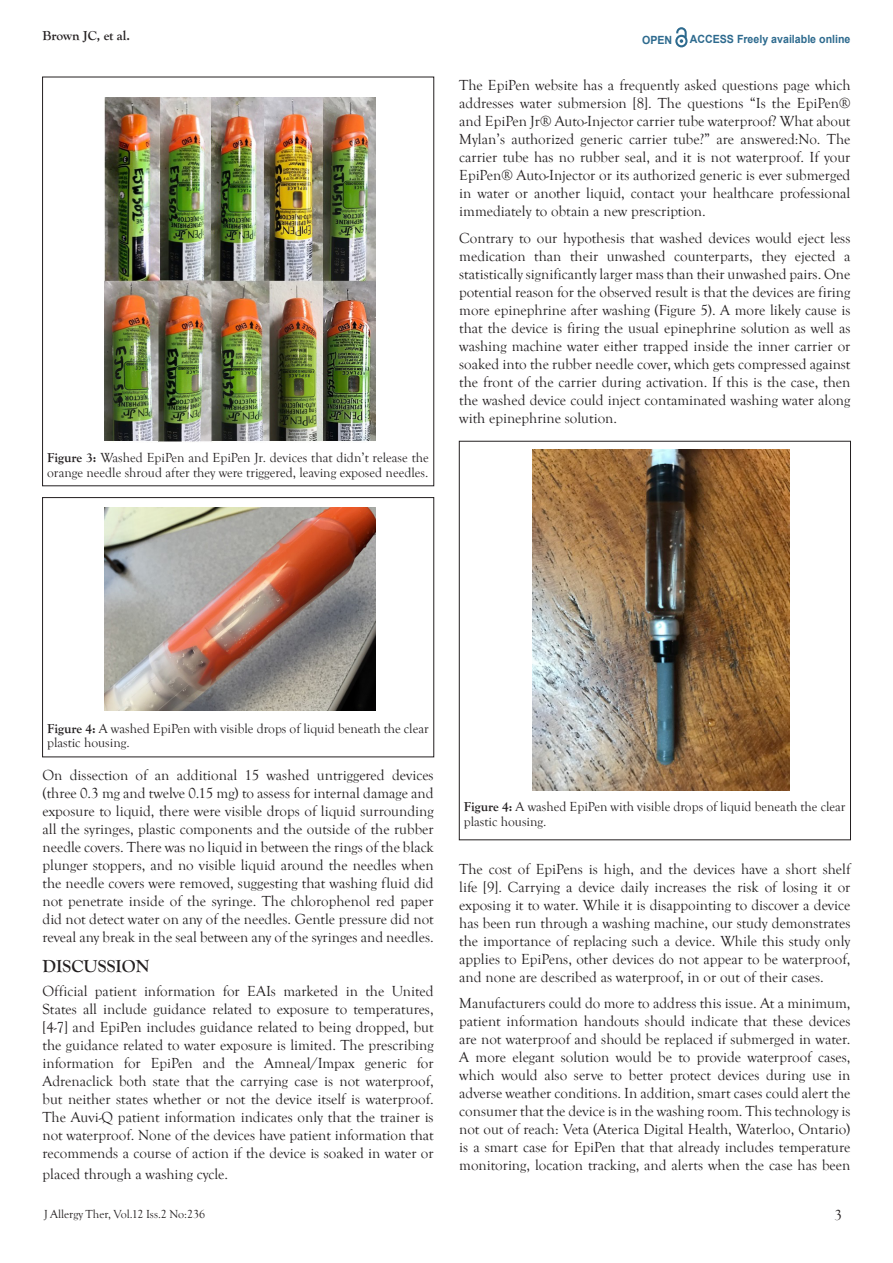
<style>
.page{position:relative;width:893px;height:1263px;background:#fff}
.page>*{position:absolute;margin:0;border:0;box-sizing:border-box;transform-origin:0 0}
.t1{font:700 18px "Goudy Old Style T";color:#231f20}
.t2{font:15px/18px "Goudy Old Style T";color:#231f20;text-align:justify}
.t3{font:13.5px/14.5px "Goudy Old Style T";color:#231f20}
.t4{font:700 13.5px "Goudy Old Style T";color:#231f20}
.t5{font:12px "Goudy Old Style T";color:#231f20}
.t6{font:700 11.25px "Arial";color:#2d6a8e;scale:.94 1}
.s1{font-weight:700}
</style>
<div class="page">
<svg style="left:675px;top:28px;width:12px;height:19px"></svg>
<img style="left:104px;top:97px;width:271px;height:345px">
<img style="left:104px;top:507px;width:271px;height:204px">
<div style="left:43px;top:497px;width:391px;height:260px;border:1px solid #231f20"></div>
<img style="left:533px;top:449px;width:256px;height:341px">
<div style="left:459px;top:441px;width:391px;height:399px;border:1px solid #231f20"></div>
<p class="t4" style="left:43px;top:28px;width:89px">Brown JC, et al.</p>
<p class="t6" style="left:642px;top:32px;width:34px">OPEN</p>
<p class="t6" style="left:690px;top:31px;width:172px">ACCESS Freely available online</p>
<p class="t3" style="left:47px;top:451px;width:383px"><span class="s1">Figure 3:</span> Washed EpiPen and EpiPen Jr. devices that didn’t release the orange needle shroud after they were triggered, leaving exposed needles.</p>
<p class="t2" style="left:459px;top:77px;width:393px">The EpiPen website has a frequently asked questions page which addresses water submersion [8]. The questions “Is the EpiPen® and EpiPen Jr® Auto-Injector carrier tube waterproof? What about Mylan’s authorized generic carrier tube?” are answered:No. The carrier tube has no rubber seal, and it is not waterproof. If your EpiPen® Auto-Injector or its authorized generic is ever submerged in water or another liquid, contact your healthcare professional immediately to obtain a new prescription.</p>
<p class="t2" style="left:459px;top:229px;width:393px">Contrary to our hypothesis that washed devices would eject less medication than their unwashed counterparts, they ejected a statistically significantly larger mass than their unwashed pairs. One potential reason for the observed result is that the devices are firing more epinephrine after washing (Figure 5). A more likely cause is that the device is firing the usual epinephrine solution as well as washing machine water either trapped inside the inner carrier or soaked into the rubber needle cover, which gets compressed against the front of the carrier during activation. If this is the case, then the washed device could inject contaminated washing water along with epinephrine solution.</p>
<p class="t3" style="left:47px;top:721px;width:383px"><span class="s1">Figure 4:</span> A washed EpiPen with visible drops of liquid beneath the clear plastic housing.</p>
<p class="t2" style="left:43px;top:766px;width:393px">On dissection of an additional 15 washed untriggered devices (three 0.3 mg and twelve 0.15 mg) to assess for internal damage and exposure to liquid, there were visible drops of liquid surrounding all the syringes, plastic components and the outside of the rubber needle covers. There was no liquid in between the rings of the black plunger stoppers, and no visible liquid around the needles when the needle covers were removed, suggesting that washing fluid did not penetrate inside of the syringe. The chlorophenol red paper did not detect water on any of the needles. Gentle pressure did not reveal any break in the seal between any of the syringes and needles.</p>
<p class="t1" style="left:43px;top:956px;width:108px">DISCUSSION</p>
<p class="t2" style="left:43px;top:982px;width:393px">Official patient information for EAIs marketed in the United States all include guidance related to exposure to temperatures, [4-7] and EpiPen includes guidance related to being dropped, but the guidance related to water exposure is limited. The prescribing information for EpiPen and the Amneal/Impax generic for Adrenaclick both state that the carrying case is not waterproof, but neither states whether or not the device itself is waterproof.<br>The Auvi-Q patient information indicates only that the trainer is not waterproof. None of the devices have patient information that recommends a course of action if the device is soaked in water or</p>
<p class="t2" style="left:43px;top:1165px;width:187px">placed through a washing cycle.</p>
<p class="t5" style="left:44px;top:1207px;width:163px">J Allergy Ther, Vol.12 Iss.2 No:236</p>
<p class="t3" style="left:464px;top:800px;width:383px"><span class="s1">Figure 4:</span> A washed EpiPen with visible drops of liquid beneath the clear plastic housing.</p>
<p class="t2" style="left:459px;top:860px;width:393px">The cost of EpiPens is high, and the devices have a short shelf life [9]. Carrying a device daily increases the risk of losing it or exposing it to water. While it is disappointing to discover a device has been run through a washing machine, our study demonstrates the importance of replacing such a device. While this study only applies to EpiPens, other devices do not appear to be waterproof, and none are described as waterproof, in or out of their cases.</p>
<p class="t2" style="left:459px;top:994px;width:393px">Manufacturers could do more to address this issue. At a minimum, patient information handouts should indicate that these devices are not waterproof and should be replaced if submerged in water.<br>A more elegant solution would be to provide waterproof cases, which would also serve to better protect devices during use in adverse weather conditions. In addition, smart cases could alert the consumer that the device is in the washing room. This technology is not out of reach: Veta (Aterica Digital Health, Waterloo, Ontario) is a smart case for EpiPen that that already includes temperature monitoring, location tracking, and alerts when the case has been</p>
<p class="t2" style="left:834px;top:1207px;width:9px">3</p>
</div>
